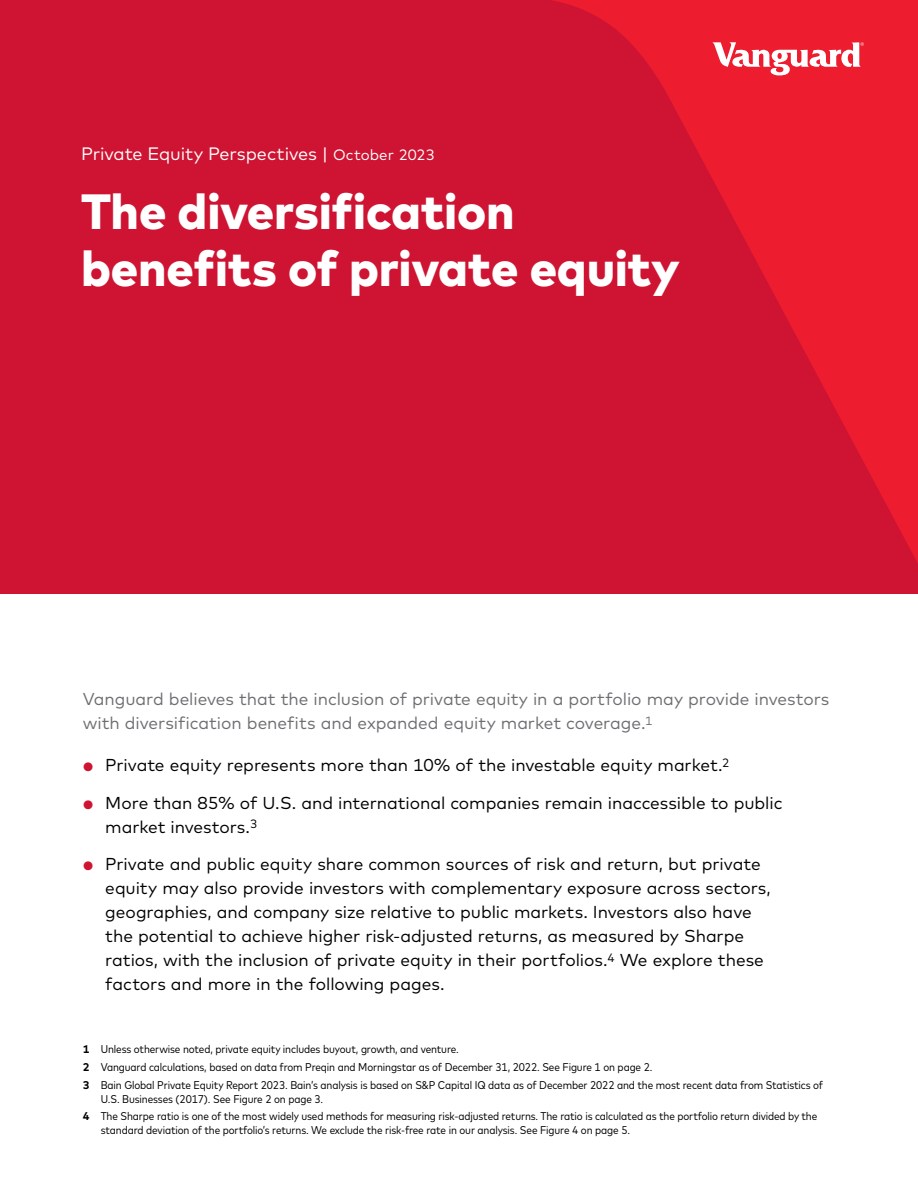
<style>
.page{position:relative;width:918px;height:1188px;background:#fff}
.page>*{position:absolute;margin:0;border:0;box-sizing:border-box;transform-origin:0 0}
.t1{font:800 49.5px/57px "Mark Pro";letter-spacing:-.005em;color:#fff}
.t2{font:18px "Mark Pro";letter-spacing:-.005em;color:#fff}
.t3{font:17.25px/24px "Mark Pro";letter-spacing:-.005em;color:#000}
.t4{font:17.25px/24px "Mark Pro";letter-spacing:-.005em;color:#6d6e71}
.t5{font:condensed 11.25px/17.9px "Mark Pro";letter-spacing:-.01em;color:#000}
.s1{font-size:15px}
.s2{font-size:12px;color:#ce1432}
.s3{font-weight:700;font-stretch:normal}
</style>
<div class="page">
<svg style="left:0;top:0;width:918px;height:594px;background:#d21531"></svg>
<svg style="left:712px;top:42px;width:152px;height:34px"></svg>
<h2 class="t2" style="left:81px;top:140px;width:355px">Private Equity Perspectives | <span class="s1">October 2023</span></h2>
<h1 class="t1" style="left:81px;top:178px;width:600px">The diversification benefits of private equity</h1>
<h3 class="t4" style="left:83px;top:686px;width:748px">Vanguard believes that the inclusion of private equity in a portfolio may provide investors with diversification benefits and expanded equity market coverage.<sup>1</sup></h3>
<h3 class="t3" style="left:83px;top:752px;width:648px"><span class="s2">●</span> Private equity represents more than 10% of the investable equity market.<sup>2</sup></h3>
<h3 class="t3" style="left:105px;top:789px;width:679px;text-indent:-22px"><span class="s2">●</span> More than 85% of U.S. and international companies remain inaccessible to public market investors.<sup>3</sup></h3>
<p class="t3" style="left:105px;top:851px;width:667px;text-indent:-22px"><span class="s2">●</span> Private and public equity share common sources of risk and return, but private equity may also provide investors with complementary exposure across sectors, geographies, and company size relative to public markets. Investors also have the potential to achieve higher risk-adjusted returns, as measured by Sharpe ratios, with the inclusion of private equity in their portfolios.<sup>4</sup> We explore these factors and more in the following pages.</p>
<p class="t5" style="left:83px;top:1040px;width:742px"><span class="s3">1</span> Unless otherwise noted, private equity includes buyout, growth, and venture.<br><span class="s3">2</span> Vanguard calculations, based on data from Preqin and Morningstar as of December 31, 2022. See Figure 1 on page 2.<br><span class="s3">3</span> Bain Global Private Equity Report 2023. Bain’s analysis is based on S&amp;P Capital IQ data as of December 2022 and the most recent data from Statistics of</p>
<p class="t5" style="left:83px;top:1089px;width:736px;text-indent:18px">U.S. Businesses (2017). See Figure 2 on page 3.<br><span class="s3">4</span> The Sharpe ratio is one of the most widely used methods for measuring risk-adjusted returns. The ratio is calculated as the portfolio return divided by the</p>
<p class="t5" style="left:101px;top:1120px;width:531px">standard deviation of the portfolio’s returns. We exclude the risk-free rate in our analysis. See Figure 4 on page 5.</p>
</div>
